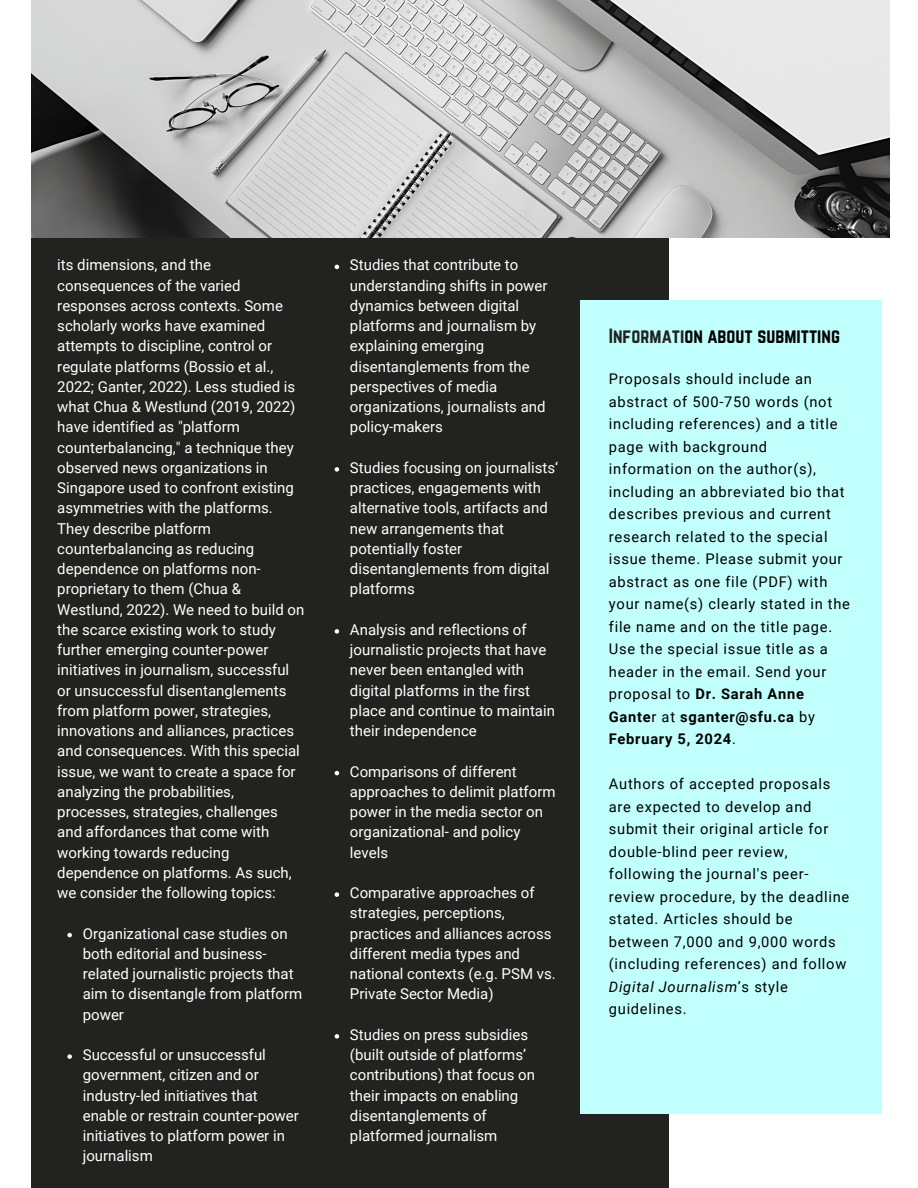
<style>
.page{position:relative;width:918px;height:1188px;background:#fff}
.page>*{position:absolute;margin:0;border:0;box-sizing:border-box;transform-origin:0 0}
.t1{font:18px "Norwester";color:#000}
.t2{font:15px/20.2px "Roboto";color:#fff}
.t3{font:14.7px/22.5px "Roboto";letter-spacing:.05em;color:#000}
.s1{color:#222320}
.s2{font-weight:700}
.s3{font-style:italic}
</style>
<div class="page">
<div style="left:31px;top:196px;width:638px;height:992px;background:#222320"></div>
<img style="left:31px;top:0;width:858px;height:237px">
<svg style="left:67px;top:933px;width:5px;height:4px"></svg>
<svg style="left:67px;top:1054px;width:5px;height:5px"></svg>
<svg style="left:335px;top:265px;width:4px;height:4px"></svg>
<svg style="left:335px;top:467px;width:4px;height:5px"></svg>
<svg style="left:335px;top:629px;width:4px;height:5px"></svg>
<svg style="left:335px;top:771px;width:4px;height:4px"></svg>
<svg style="left:335px;top:892px;width:4px;height:5px"></svg>
<svg style="left:335px;top:1034px;width:4px;height:5px"></svg>
<div style="left:580px;top:300px;width:302px;height:814px;background:#c1fffc"></div>
<p class="t2" style="left:57px;top:255px;width:249px">its dimensions, and the consequences of the varied responses across contexts. Some scholarly works have examined attempts to discipline, control or regulate platforms (Bossio et al.,<br>2022; Ganter, 2022). Less studied is what Chua &amp; Westlund (2019, 2022) have identified as "platform counterbalancing," a technique they observed news organizations in<br>Singapore used to confront existing asymmetries with the platforms.<br>They describe platform counterbalancing as reducing dependence on platforms non&shy;proprietary to them (Chua &amp;<br>Westlund, 2022). We need to build on the scarce existing work to study further emerging counter-power initiatives in journalism, successful or unsuccessful disentanglements from platform power, strategies, innovations and alliances, practices and consequences. With this special issue, we want to create a space for analyzing the probabilities, processes, strategies, challenges and affordances that come with working towards reducing dependence on platforms. As such, we consider the following topics:</p>
<p class="t2" style="left:83px;top:923px;width:221px">Organizational case studies on both editorial and business&shy;related journalistic projects that aim to disentangle from platform power</p>
<p class="t2" style="left:83px;top:1045px;width:218px">Successful or unsuccessful government, citizen and or industry-led initiatives that enable or restrain counter-power initiatives to platform power in journalism</p>
<p class="t2" style="left:350px;top:255px;width:199px">Studies that contribute to understanding shifts in power dynamics between digital platforms and journalism by explaining emerging disentanglements from the perspectives of media organizations, journalists and policy-makers</p>
<p class="t2" style="left:350px;top:458px;width:210px">Studies focusing on journalists‘ practices, engagements with alternative tools, artifacts and new arrangements that potentially foster disentanglements from digital platforms</p>
<p class="t2" style="left:350px;top:620px;width:207px">Analysis and reflections of journalistic projects that have never been entangled with digital platforms in the first place and continue to maintain their independence</p>
<p class="t2" style="left:350px;top:761px;width:207px">Comparisons of different approaches to delimit platform power in the media sector on organizational- and policy levels</p>
<p class="t2" style="left:350px;top:883px;width:207px">Comparative approaches of strategies, perceptions, practices and alliances across different media types and national contexts (e.g. PSM vs.<br>Private Sector Media)</p>
<p class="t2" style="left:350px;top:1025px;width:187px">Studies on press subsidies (built outside of platforms’ contributions) that focus on their impacts on enabling disentanglements of platformed journalism</p>
<p class="t1" style="left:609px;top:325px;width:233px"><span class="s1">Informati</span>on about submitting</p>
<p class="t3" style="left:609px;top:368px;width:243px">Proposals should include an abstract of 500-750 words (not including references) and a title page with background information on the author(s), including an abbreviated bio that describes previous and current research related to the special issue theme. Please submit your abstract as one file (PDF) with your name(s) clearly stated in the file name and on the title page.<br>Use the special issue title as a header in the email. Send your proposal to <span class="s2">Dr. Sarah Anne<br>Gante</span>r at <span class="s2">sganter@sfu.ca</span> by<br><span class="s2">February 5, 2024</span>.</p>
<p class="t3" style="left:609px;top:773px;width:242px">Authors of accepted proposals are expected to develop and submit their original article for double-blind peer review, following the journal's peer&shy;review procedure, by the deadline stated. Articles should be between 7,000 and 9,000 words (including references) and follow<br><span class="s3">Digital Journalism</span>’s style guidelines.</p>
</div>
